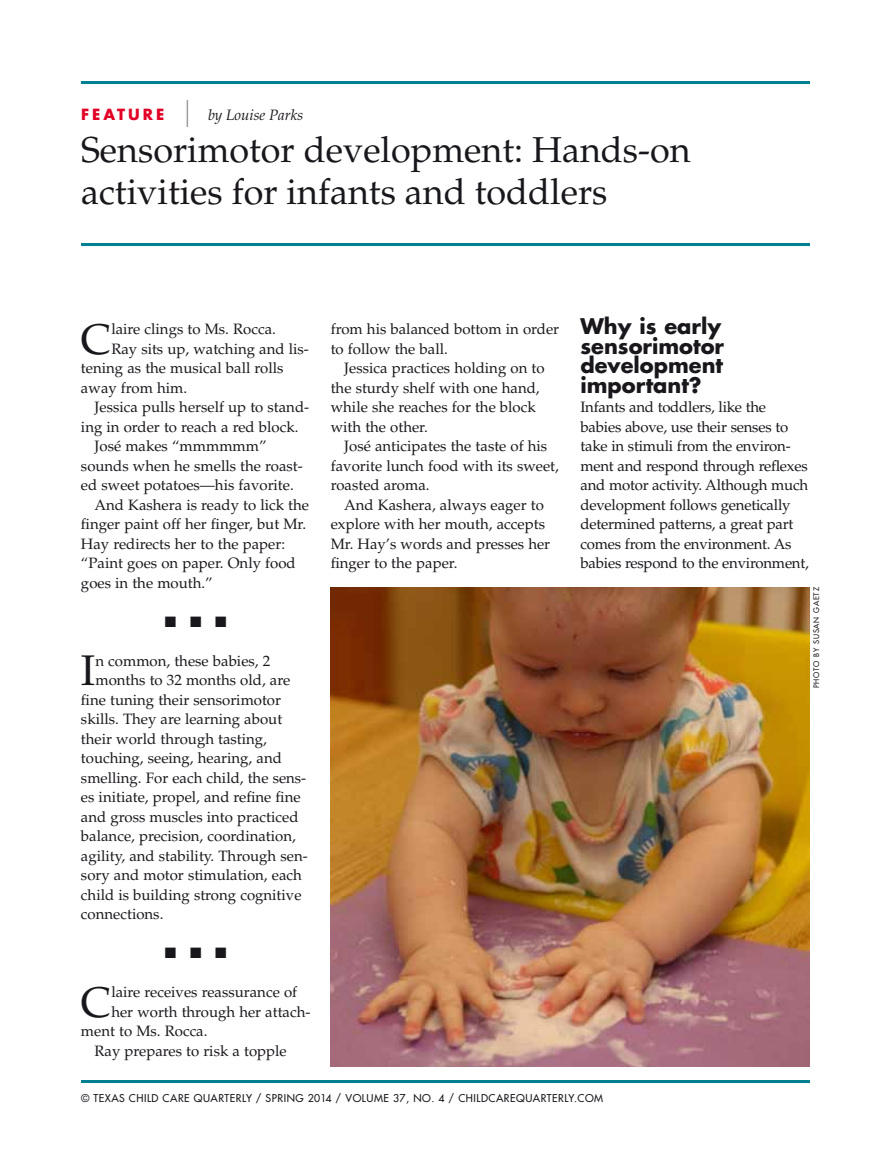
<style>
.page{position:relative;width:891px;height:1161px;background:#fff}
.page>*{position:absolute;margin:0;border:0;box-sizing:border-box;transform-origin:0 0}
.t1{font:42.9px "Palatino";color:#1a171c}
.t2{font:36px/42px "Palatino";color:#1a171c}
.t3{font:700 21px/19.5px "Futura";color:#1a171c}
.t4{font:15px/19.5px "Palatino";color:#1a171c}
.t5{font:italic 15px "Palatino";color:#1a171c}
.t6{font:700 15px "Futura";letter-spacing:.2em;color:#e20025}
.t7{font:15px "Zapf Dingbats";color:#1a171c}
.t8{font:10.5px "Futura";letter-spacing:.05em;color:#1a171c}
.t9{font:7.5px "Futura";letter-spacing:.1em;color:#1a171c}
</style>
<div class="page">
<hr style="left:81px;top:81px;width:729px;height:3px;background:#008093">
<hr style="left:81px;top:1080px;width:729px;height:3px;background:#008093">
<hr style="left:81px;top:243px;width:729px;height:3px;background:#008093">
<img style="left:331px;top:587px;width:479px;height:479px">
<svg style="left:187px;top:100px;width:1px;height:27px"></svg>
<p class="t6" style="left:81px;top:104px;width:85px">feature</p>
<p class="t5" style="left:208px;top:106px;width:97px">by Louise Parks</p>
<h2 class="t2" style="left:81px;top:129px;width:611px">Sensorimotor development: Hands-on activities for infants and toddlers</h2>
<h1 class="t1" style="left:81px;top:314px;width:32px">C</h1>
<p class="t4" style="left:111px;top:319px;width:166px">laire clings to Ms. Rocca.</p>
<p class="t4" style="left:111px;top:339px;width:199px">Ray sits up, watching and lis-</p>
<p class="t4" style="left:81px;top:358px;width:204px">tening as the musical ball rolls</p>
<p class="t4" style="left:81px;top:378px;width:108px">away from him.</p>
<p class="t4" style="left:94px;top:397px;width:216px">Jessica pulls herself up to stand-</p>
<p class="t4" style="left:81px;top:417px;width:219px">ing in order to reach a red block.</p>
<p class="t4" style="left:94px;top:436px;width:174px">José makes “mmmmmm”</p>
<p class="t4" style="left:81px;top:456px;width:223px">sounds when he smells the roast-</p>
<p class="t4" style="left:81px;top:475px;width:214px">ed sweet potatoes—his favorite.</p>
<p class="t4" style="left:94px;top:495px;width:216px">And Kashera is ready to lick the</p>
<p class="t4" style="left:81px;top:514px;width:227px">finger paint off her finger, but Mr.</p>
<p class="t4" style="left:81px;top:534px;width:206px">Hay redirects her to the paper:</p>
<p class="t4" style="left:81px;top:553px;width:216px">“Paint goes on paper. Only food</p>
<p class="t4" style="left:81px;top:573px;width:133px">goes in the mouth.”</p>
<p class="t7" style="left:165px;top:614px;width:63px">■ ■ ■</p>
<h1 class="t1" style="left:81px;top:645px;width:16px">I</h1>
<p class="t4" style="left:95px;top:651px;width:176px">n common, these babies, 2</p>
<p class="t4" style="left:95px;top:670px;width:196px">months to 32 months old, are</p>
<p class="t4" style="left:81px;top:690px;width:202px">fine tuning their sensorimotor</p>
<p class="t4" style="left:81px;top:709px;width:203px">skills. They are learning about</p>
<p class="t4" style="left:81px;top:729px;width:188px">their world through tasting,</p>
<p class="t4" style="left:81px;top:748px;width:202px">touching, seeing, hearing, and</p>
<p class="t4" style="left:81px;top:768px;width:227px">smelling. For each child, the sens-</p>
<p class="t4" style="left:81px;top:787px;width:221px">es initiate, propel, and refine fine</p>
<p class="t4" style="left:81px;top:807px;width:219px">and gross muscles into practiced</p>
<p class="t4" style="left:81px;top:826px;width:216px">balance, precision, coordination,</p>
<p class="t4" style="left:81px;top:846px;width:228px">agility, and stability. Through sen-</p>
<p class="t4" style="left:81px;top:865px;width:222px">sory and motor stimulation, each</p>
<p class="t4" style="left:81px;top:885px;width:222px">child is building strong cognitive</p>
<p class="t4" style="left:81px;top:904px;width:84px">connections.</p>
<p class="t7" style="left:165px;top:946px;width:63px">■ ■ ■</p>
<h1 class="t1" style="left:81px;top:977px;width:32px">C</h1>
<p class="t4" style="left:111px;top:982px;width:187px">laire receives reassurance of</p>
<p class="t4" style="left:111px;top:1002px;width:201px">her worth through her attach-</p>
<p class="t4" style="left:81px;top:1021px;width:128px">ment to Ms. Rocca.</p>
<p class="t4" style="left:94px;top:1041px;width:194px">Ray prepares to risk a topple</p>
<p class="t4" style="left:331px;top:319px;width:230px">from his balanced bottom in order to follow the ball.</p>
<p class="t4" style="left:331px;top:358px;width:215px;text-indent:13px">Jessica practices holding on to the sturdy shelf with one hand, while she reaches for the block with the other.</p>
<p class="t4" style="left:331px;top:436px;width:230px;text-indent:14px">José anticipates the taste of his favorite lunch food with its sweet, roasted aroma.</p>
<p class="t4" style="left:331px;top:495px;width:221px;text-indent:13px">And Kashera, always eager to explore with her mouth, accepts<br>Mr. Hay’s words and presses her finger to the paper.</p>
<h3 class="t3" style="left:580px;top:316px;width:145px">Why is early sensorimotor development important?</h3>
<p class="t4" style="left:580px;top:398px;width:230px">Infants and toddlers, like the babies above, use their senses to take in stimuli from the environ&shy;ment and respond through reflexes and motor activity. Although much development follows genetically determined patterns, a great part comes from the environment. As babies respond to the environment,</p>
<p class="t9" style="left:811px;top:657px;width:71px;rotate:-90deg">BY SUSAN GAETZ</p>
<p class="t9" style="left:811px;top:688px;width:18px;rotate:-90deg">PHOTO</p>
<p class="t8" style="left:81px;top:1091px;width:500px">© TEXAS CHILD CARE QUARTERLY / SPRING 2014 / VOLU ME 37, NO. 4 / CHILDCAREQUARTERLY.COM</p>
</div>
